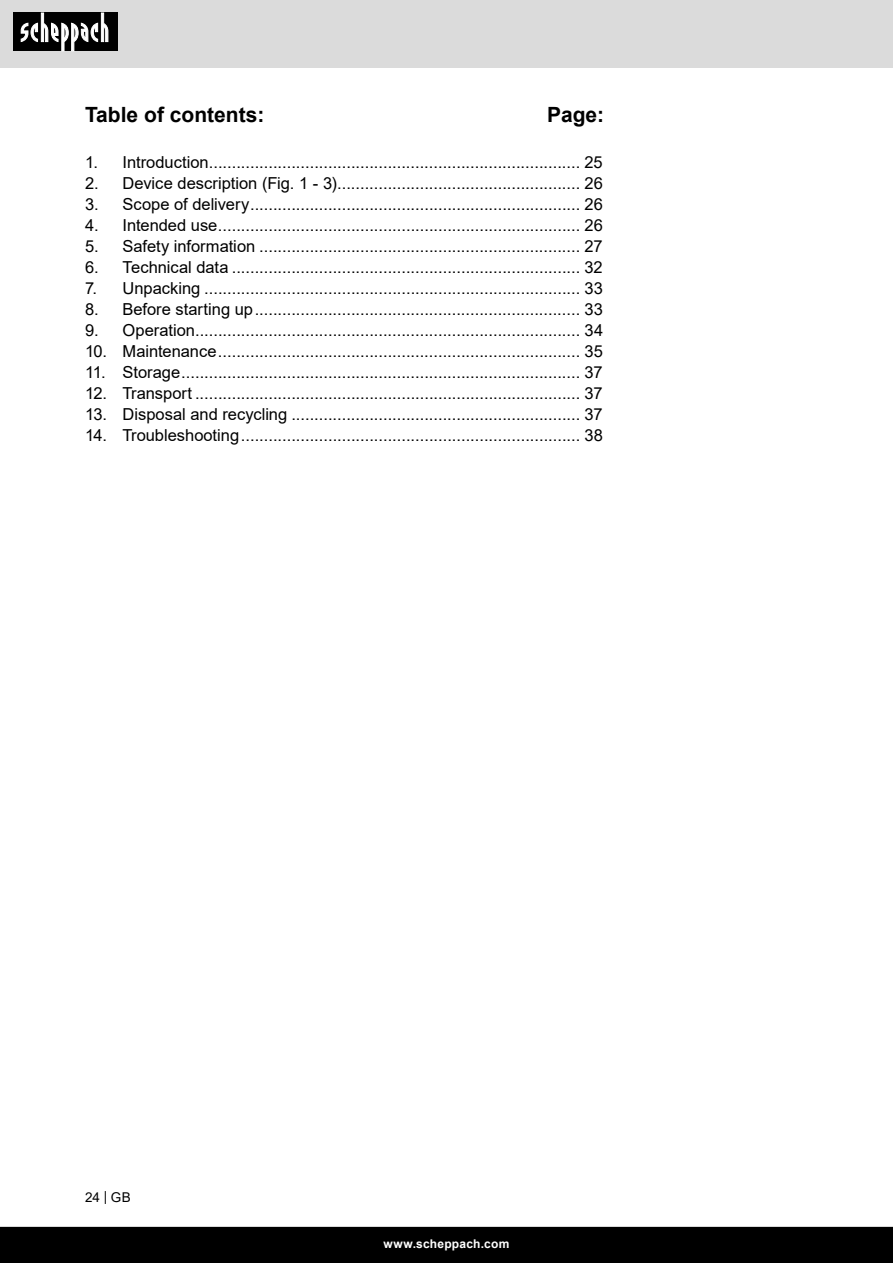
<style>
.page{position:relative;width:893px;height:1263px;background:#fff}
.page>*{position:absolute;margin:0;border:0;box-sizing:border-box;transform-origin:0 0}
.TOC_title{font:700 21px "Arial";color:#000}
.t1{font:16.5px "Arial";color:#000}
.t2{font:13.5px "Arial";color:#000}
.t3{font:700 12px "Arial";letter-spacing:.02em;color:#fff}
</style>
<div class="page">
<div style="left:0;top:0;width:893px;height:67px;background:#dbdbdb"></div>
<div style="left:0;top:1227px;width:893px;height:36px;background:#000"></div>
<div style="left:13px;top:13px;width:105px;height:38px;background:#000"></div>
<svg style="left:21px;top:13px;width:87px;height:38px"></svg>
<p class="TOC_title" style="left:85px;top:99px;width:181px">Table of contents:</p>
<p class="TOC_title" style="left:547px;top:99px;width:59px">Page:</p>
<p class="t1" style="left:85px;top:151px;width:519px">1. Introduction................................................................................. 25</p>
<p class="t1" style="left:85px;top:172px;width:519px">2. Device description (Fig. 1 - 3)..................................................... 26</p>
<p class="t1" style="left:85px;top:193px;width:519px">3. Scope of delivery........................................................................ 26</p>
<p class="t1" style="left:85px;top:214px;width:519px">4. Intended use............................................................................... 26</p>
<p class="t1" style="left:85px;top:235px;width:519px">5. Safety information ...................................................................... 27</p>
<p class="t1" style="left:85px;top:256px;width:519px">6. Technical data ............................................................................ 32</p>
<p class="t1" style="left:85px;top:277px;width:519px">7. Unpacking .................................................................................. 33</p>
<p class="t1" style="left:85px;top:298px;width:519px">8. Before starting up....................................................................... 33</p>
<p class="t1" style="left:85px;top:319px;width:520px">9. Operation.................................................................................... 34</p>
<p class="t1" style="left:85px;top:340px;width:519px">10. Maintenance............................................................................... 35</p>
<p class="t1" style="left:85px;top:361px;width:519px">11. Storage....................................................................................... 37</p>
<p class="t1" style="left:85px;top:382px;width:519px">12. Transport .................................................................................... 37</p>
<p class="t1" style="left:85px;top:403px;width:519px">13. Disposal and recycling ............................................................... 37</p>
<p class="t1" style="left:85px;top:424px;width:520px">14. Troubleshooting.......................................................................... 38</p>
<p class="t2" style="left:85px;top:1188px;width:47px">24 | GB</p>
<p class="t3" style="left:384px;top:1235px;width:127px">www.scheppach.com</p>
</div>
